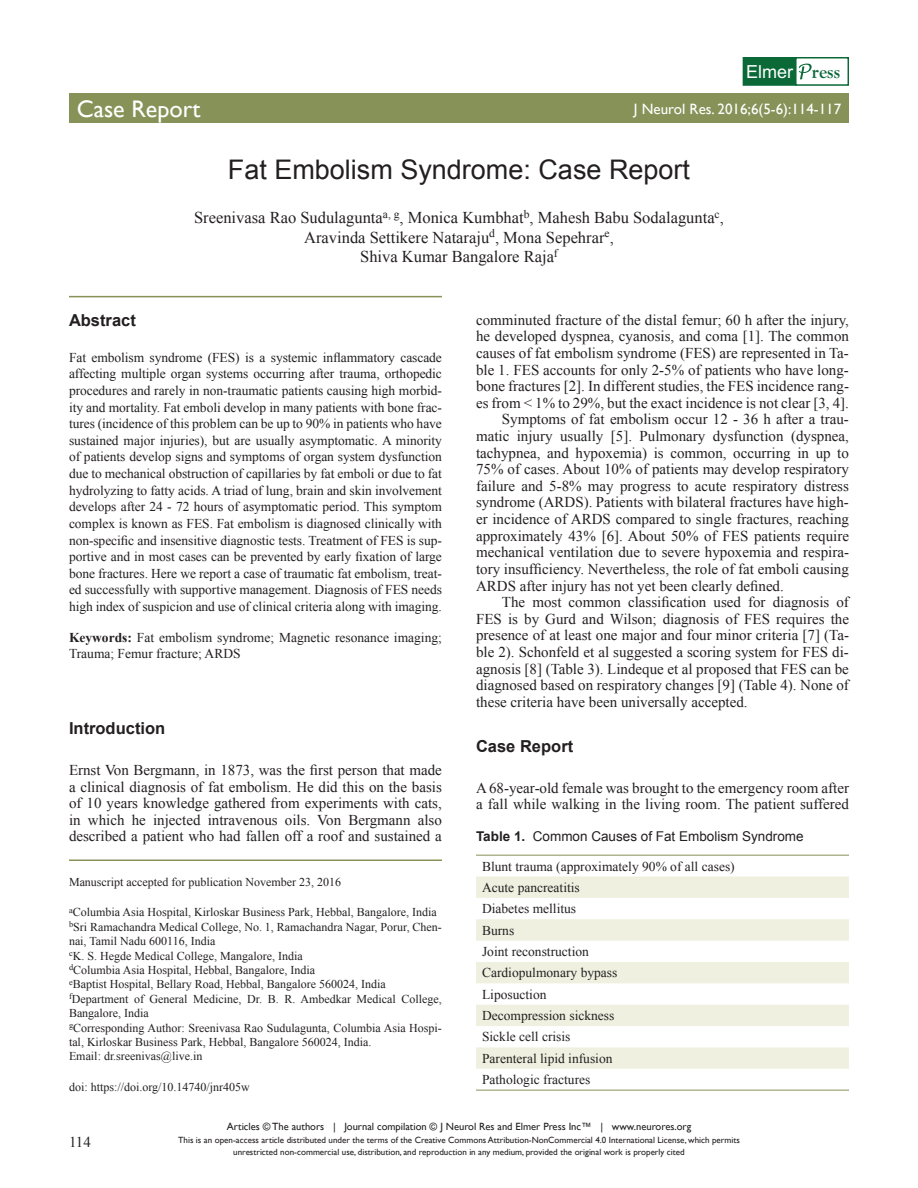
<style>
.page{position:relative;width:918px;height:1188px;background:#fff}
.page>*{position:absolute;margin:0;border:0;box-sizing:border-box;transform-origin:0 0}
.t1{font:27px "Arial";color:#231f20}
.t2{font:24px "Gill Sans";color:#fff}
.t3{font:18px "Arial";color:#fff}
.t4{font:16.5px/19.8px "Times New Roman";color:#231f20;text-align:center}
.t5{font:700 16.5px "Arial";color:#231f20}
.t6{font:15px/16.6px "Times New Roman";color:#231f20;text-align:justify}
.t7{font:15px "Gill Sans";color:#fff}
.t8{font:13.5px/16.6px "Times New Roman";color:#231f20}
.t9{font:13.5px "Arial";color:#231f20}
.t10{font:12px/14.4px "Times New Roman";color:#231f20}
.t11{font:10.5px "Gill Sans";color:#231f20}
.t12{font:9px/12px "Gill Sans";color:#231f20;text-align:center}
.s1{font-family:"Goudy Old Style T";font-weight:700;font-size:19.5px;color:#0f693b}
.s2{font-weight:700}
</style>
<div class="page">
<hr style="left:69px;top:296px;width:373px;height:1px;background:#869258">
<div style="left:69px;top:94px;width:390px;height:29px;background:#869258"></div>
<div style="left:459px;top:94px;width:390px;height:29px;background:#869258"></div>
<div style="left:743px;top:58px;width:53px;height:27px;background:#0a6936"></div>
<div style="left:743px;top:57px;width:54px;height:29px;border:2px solid #0a6936"></div>
<div style="left:795px;top:57px;width:54px;height:29px;border:2px solid #0a6936"></div>
<svg style="left:800px;top:64px;width:12px;height:15px"></svg>
<div style="left:743px;top:65px;width:53px;height:16px;background:#0a6936"></div>
<hr style="left:69px;top:860px;width:373px;height:1px;background:#869258">
<svg style="left:476px;top:876px;width:373px;height:214px"></svg>
<svg style="left:476px;top:877px;width:373px;height:192px;fill:#f0f0e1"></svg>
<hr style="left:476px;top:1090px;width:373px;height:1px;background:#869258">
<hr style="left:476px;top:855px;width:373px;height:1px;background:#869258">
<p class="t3" style="left:746px;top:60px;width:96px">Elmer <span class="s1">ress</span></p>
<h2 class="t2" style="left:77px;top:95px;width:125px">Case Report</h2>
<p class="t7" style="left:634px;top:100px;width:209px">J Neurol Res. 2016;6(5-6):114-117</p>
<h1 class="t1" style="left:228px;top:152px;width:464px">Fat Embolism Syndrome: Case Report</h1>
<p class="t4" style="left:194px;top:207px;width:531px">Sreenivasa Rao Sudulagunta<sup>a,</sup> <sup>g</sup>, Monica Kumbhat<sup>b</sup>, Mahesh Babu Sodalagunta<sup>c</sup>,<br>Aravinda Settikere Nataraju<sup>d</sup>, Mona Sepehrar<sup>e</sup>,<br>Shiva Kumar Bangalore Raja<sup>f</sup></p>
<p class="t5" style="left:69px;top:309px;width:68px">Abstract</p>
<p class="t8" style="left:69px;top:349px;width:375px;text-align:justify">Fat embolism syndrome (FES) is a systemic inflammatory cascade affecting multiple organ systems occurring after trauma, orthopedic procedures and rarely in non-traumatic patients causing high morbid&shy;ity and mortality. Fat emboli develop in many patients with bone frac&shy;tures (incidence of this problem can be up to 90% in patients who have sustained major injuries), but are usually asymptomatic. A minority of patients develop signs and symptoms of organ system dysfunction due to mechanical obstruction of capillaries by fat emboli or due to fat hydrolyzing to fatty acids. A triad of lung, brain and skin involvement develops after 24 - 72 hours of asymptomatic period. This symptom complex is known as FES. Fat embolism is diagnosed clinically with non-specific and insensitive diagnostic tests. Treatment of FES is sup&shy;portive and in most cases can be prevented by early fixation of large bone fractures. Here we report a case of traumatic fat embolism, treat&shy;ed successfully with supportive management. Diagnosis of FES needs high index of suspicion and use of clinical criteria along with imaging.</p>
<p class="t8" style="left:69px;top:629px;width:374px;line-height:16.2px"><span class="s2">Keywords:</span> Fat embolism syndrome; Magnetic resonance imaging;<br>Trauma; Femur fracture; ARDS</p>
<p class="t5" style="left:69px;top:717px;width:98px">Introduction</p>
<p class="t6" style="left:69px;top:761px;width:374px">Ernst Von Bergmann, in 1873, was the first person that made a clinical diagnosis of fat embolism. He did this on the basis of 10 years knowledge gathered from experiments with cats, in which he injected intravenous oils. Von Bergmann also described a patient who had fallen off a roof and sustained a</p>
<p class="t10" style="left:69px;top:875px;width:274px">Manuscript accepted for publication November 23, 2016</p>
<p class="t10" style="left:69px;top:905px;width:374px"><sup>a</sup>Columbia Asia Hospital, Kirloskar Business Park, Hebbal, Bangalore, India <sup>b</sup>Sri Ramachandra Medical College, No. 1, Ramachandra Nagar, Porur, Chen&shy;nai, Tamil Nadu 600116, India<br><sup>c</sup>K. S. Hegde Medical College, Mangalore, India<br><sup>d</sup>Columbia Asia Hospital, Hebbal, Bangalore, India<br><sup>e</sup>Baptist Hospital, Bellary Road, Hebbal, Bangalore 560024, India <sup>f</sup>Department of General Medicine, Dr. B. R. Ambedkar Medical College, Bangalore, India<br><sup>g</sup>Corresponding Author: Sreenivasa Rao Sudulagunta, Columbia Asia Hospi&shy;tal, Kirloskar Business Park, Hebbal, Bangalore 560024, India.<br>Email: dr.sreenivas@live.in</p>
<p class="t10" style="left:69px;top:1079px;width:182px">doi: https://doi.org/10.14740/jnr405w</p>
<p class="t6" style="left:476px;top:311px;width:374px">comminuted fracture of the distal femur; 60 h after the injury,</p>
<p class="t6" style="left:476px;top:328px;width:374px">he developed dyspnea, cyanosis, and coma [1]. The common</p>
<p class="t6" style="left:476px;top:344px;width:374px">causes of fat embolism syndrome (FES) are represented in Ta-</p>
<p class="t6" style="left:476px;top:361px;width:374px">ble 1. FES accounts for only 2-5% of patients who have long-</p>
<p class="t6" style="left:476px;top:378px;width:374px">bone fractures [2]. In different studies, the FES incidence rang-</p>
<p class="t6" style="left:476px;top:394px;width:374px">es from &lt; 1% to 29%, but the exact incidence is not clear [3, 4].</p>
<p class="t6" style="left:502px;top:411px;width:349px">Symptoms of fat embolism occur 12 - 36 h after a trau-</p>
<p class="t6" style="left:476px;top:427px;width:374px">matic injury usually [5]. Pulmonary dysfunction (dyspnea,</p>
<p class="t6" style="left:476px;top:444px;width:374px">tachypnea, and hypoxemia) is common, occurring in up to</p>
<p class="t6" style="left:476px;top:461px;width:374px">75% of cases. About 10% of patients may develop respiratory</p>
<p class="t6" style="left:476px;top:477px;width:374px">failure and 5-8% may progress to acute respiratory distress</p>
<p class="t6" style="left:476px;top:494px;width:374px">syndrome (ARDS). Patients with bilateral fractures have high-</p>
<p class="t6" style="left:476px;top:511px;width:374px">er incidence of ARDS compared to single fractures, reaching</p>
<p class="t6" style="left:476px;top:527px;width:374px">approximately 43% [6]. About 50% of FES patients require</p>
<p class="t6" style="left:476px;top:544px;width:374px">mechanical ventilation due to severe hypoxemia and respira-</p>
<p class="t6" style="left:476px;top:560px;width:374px">tory insufficiency. Nevertheless, the role of fat emboli causing</p>
<p class="t6" style="left:476px;top:577px;width:309px">ARDS after injury has not yet been clearly defined.</p>
<p class="t6" style="left:502px;top:594px;width:349px">The most common classification used for diagnosis of</p>
<p class="t6" style="left:476px;top:610px;width:374px">FES is by Gurd and Wilson; diagnosis of FES requires the</p>
<p class="t6" style="left:476px;top:627px;width:374px">presence of at least one major and four minor criteria [7] (Ta-</p>
<p class="t6" style="left:476px;top:643px;width:374px">ble 2). Schonfeld et al suggested a scoring system for FES di-</p>
<p class="t6" style="left:476px;top:660px;width:374px">agnosis [8] (Table 3). Lindeque et al proposed that FES can be</p>
<p class="t6" style="left:476px;top:677px;width:374px">diagnosed based on respiratory changes [9] (Table 4). None of</p>
<p class="t6" style="left:476px;top:693px;width:273px">these criteria have been universally accepted.</p>
<p class="t5" style="left:476px;top:735px;width:99px">Case Report</p>
<p class="t6" style="left:476px;top:779px;width:374px">A 68-year-old female was brought to the emergency room after a fall while walking in the living room. The patient suffered</p>
<p class="t9" style="left:476px;top:828px;width:329px"><span class="s2">Table 1.</span> Common Causes of Fat Embolism Syndrome</p>
<p class="t8" style="left:482px;top:855px;width:254px;line-height:21.3px">Blunt trauma (approximately 90% of all cases)<br>Acute pancreatitis<br>Diabetes mellitus<br>Burns<br>Joint reconstruction<br>Cardiopulmonary bypass<br>Liposuction<br>Decompression sickness<br>Sickle cell crisis<br>Parenteral lipid infusion<br>Pathologic fractures</p>
<p class="t6" style="left:69px;top:1134px;width:23px">114</p>
<p class="t11" style="left:227px;top:1120px;width:466px">Articles © The authors | Journal compilation © J Neurol Res and Elmer Press Inc™ | www.neurores.org</p>
<p class="t12" style="left:178px;top:1134px;width:563px">This is an open-access article distributed under the terms of the Creative Commons Attribution-NonCommercial 4.0 International License, which permits unrestricted non-commercial use, distribution, and reproduction in any medium, provided the original work is properly cited</p>
</div>
